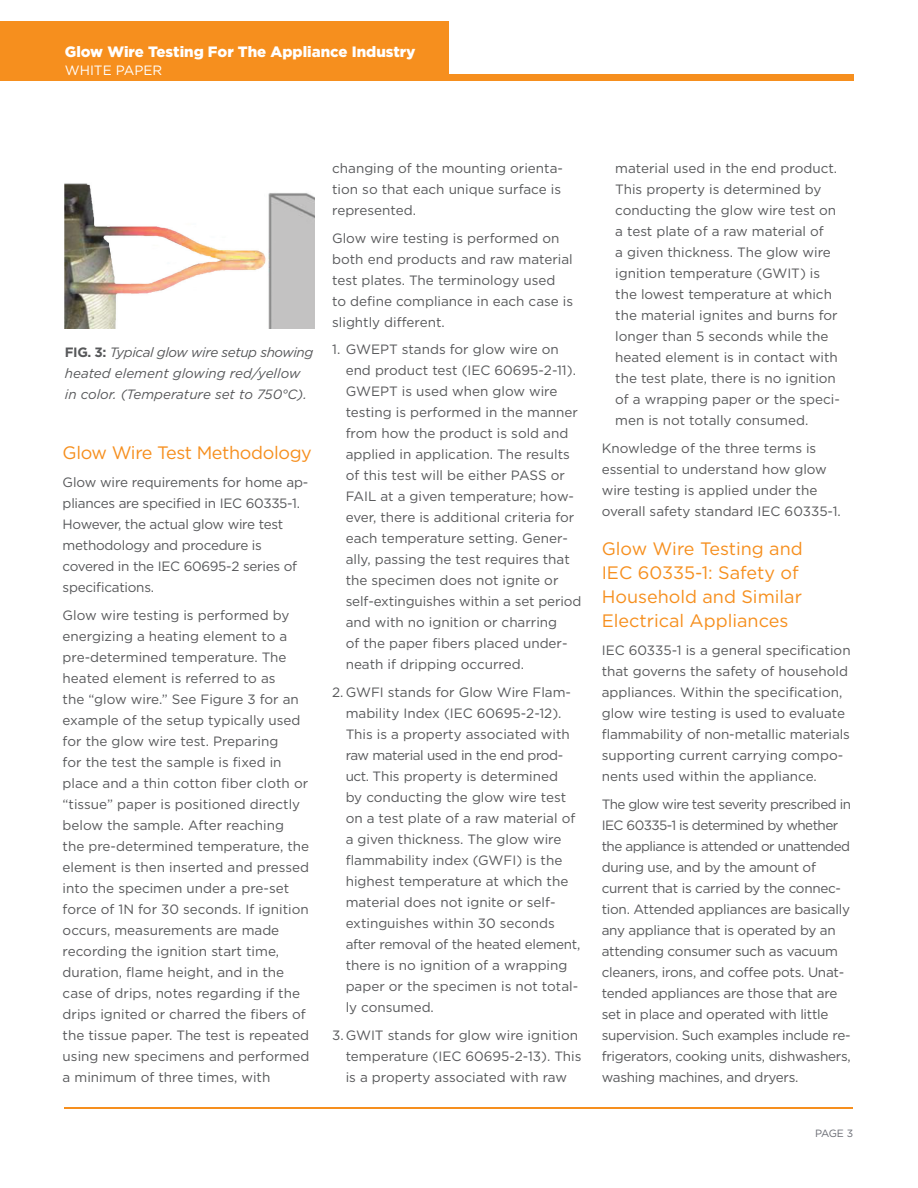
<style>
.page{position:relative;width:918px;height:1188px;background:#fff}
.page>*{position:absolute;margin:0;border:0;box-sizing:border-box;transform-origin:0 0}
.WP_Body_Copy_Subhead{font:18px/24px "Gotham";color:#f68f1e}
.WP_Body_Copy_Subhead-2{font:18px "Gotham";letter-spacing:-.02em;color:#f68f1e}
.WP_Header_Title{font:900 15px "Gotham";color:#fff}
.WP_Body_Copy{font:13.5px/21px "Gotham";color:#57585a}
.WP_Body_Copy-2{font:13.5px/21px "Gotham";letter-spacing:-.02em;color:#57585a}
.WP_Body_Copy-3{font:italic 13.5px/21px "Gotham";letter-spacing:-.01em;color:#57585a}
.WP_Header_Subtitle{font:13.5px "Gotham";color:#fff}
.WP_Page_Number{font:10.5px "Gotham";color:#696b73}
.s1{font-weight:700;font-style:normal}
</style>
<div class="page">
<div style="left:0;top:21px;width:449px;height:56px;background:#f68f1e"></div>
<div style="left:0;top:75px;width:853px;height:6px;background:#f68f1e"></div>
<hr style="left:65px;top:1107px;width:788px;height:1px;background:#f68f1e">
<img style="left:65px;top:183px;width:249px;height:146px">
<p class="WP_Header_Title" style="left:65px;top:41px;width:352px">Glow Wire Testing For The Appliance Industry</p>
<p class="WP_Header_Subtitle" style="left:65px;top:61px;width:99px">WHITE PAPER</p>
<p class="WP_Body_Copy-3" style="left:65px;top:342px;width:250px"><span class="s1">FIG. 3:</span> Typical glow wire setup showing heated element glowing red/yellow in color. (Temperature set to 750°C).</p>
<p class="WP_Body_Copy_Subhead-2" style="left:63px;top:441px;width:251px">Glow Wire Test Methodology</p>
<p class="WP_Body_Copy-2" style="left:63px;top:471px;width:247px">Glow wire requirements for home ap&shy;pliances are specified in IEC 60335-1.<br>However, the actual glow wire test methodology and procedure is covered in the IEC 60695-2 series of specifications.</p>
<p class="WP_Body_Copy" style="left:63px;top:604px;width:248px">Glow wire testing is performed by energizing a heating element to a pre-determined temperature. The heated element is referred to as<br>the “glow wire.” See Figure 3 for an example of the setup typically used for the glow wire test. Preparing<br>for the test the sample is fixed in place and a thin cotton fiber cloth or “tissue” paper is positioned directly below the sample. After reaching<br>the pre-determined temperature, the element is then inserted and pressed into the specimen under a pre-set force of 1N for 30 seconds. If ignition occurs, measurements are made recording the ignition start time, duration, flame height, and in the case of drips, notes regarding if the drips ignited or charred the fibers of the tissue paper. The test is repeated using new specimens and performed a minimum of three times, with</p>
<p class="WP_Body_Copy" style="left:332px;top:157px;width:232px">changing of the mounting orienta&shy;tion so that each unique surface is represented.</p>
<p class="WP_Body_Copy" style="left:332px;top:227px;width:243px">Glow wire testing is performed on both end products and raw material test plates. The terminology used<br>to define compliance in each case is slightly different.</p>
<p class="WP_Body_Copy" style="left:346px;top:339px;width:237px;text-indent:-14px">1. GWEPT stands for glow wire on end product test (IEC 60695-2-11).<br>GWEPT is used when glow wire testing is performed in the manner from how the product is sold and applied in application. The results of this test will be either PASS or FAIL at a given temperature; how&shy;ever, there is additional criteria for each temperature setting. Gener&shy;ally, passing the test requires that the specimen does not ignite or self-extinguishes within a set period and with no ignition or charring<br>of the paper fibers placed under&shy;neath if dripping occurred.</p>
<p class="WP_Body_Copy" style="left:346px;top:681px;width:236px;text-indent:-14px">2. GWFI stands for Glow Wire Flam&shy;mability Index (IEC 60695-2-12).<br>This is a property associated with raw material used in the end prod&shy;uct. This property is determined<br>by conducting the glow wire test on a test plate of a raw material of a given thickness. The glow wire flammability index (GWFI) is the highest temperature at which the material does not ignite or self&shy;extinguishes within 30 seconds after removal of the heated element, there is no ignition of a wrapping paper or the specimen is not total&shy;ly consumed.</p>
<p class="WP_Body_Copy" style="left:346px;top:1024px;width:237px;text-indent:-14px">3.GWIT stands for glow wire ignition temperature (IEC 60695-2-13). This is a property associated with raw</p>
<p class="WP_Body_Copy" style="left:615px;top:157px;width:226px">material used in the end product.<br>This property is determined by conducting the glow wire test on a test plate of a raw material of<br>a given thickness. The glow wire ignition temperature (GWIT) is the lowest temperature at which the material ignites and burns for longer than 5 seconds while the heated element is in contact with the test plate, there is no ignition of a wrapping paper or the speci&shy;men is not totally consumed.</p>
<p class="WP_Body_Copy" style="left:602px;top:437px;width:241px">Knowledge of the three terms is essential to understand how glow wire testing is applied under the overall safety standard IEC 60335-1.</p>
<p class="WP_Body_Copy_Subhead" style="left:602px;top:536px;width:202px">Glow Wire Testing and<br>IEC 60335-1: Safety of<br>Household and Similar<br>Electrical Appliances</p>
<p class="WP_Body_Copy" style="left:602px;top:639px;width:250px">IEC 60335-1 is a general specification that governs the safety of household appliances. Within the specification, glow wire testing is used to evaluate flammability of non-metallic materials supporting current carrying compo&shy;nents used within the appliance.</p>
<p class="WP_Body_Copy-2" style="left:602px;top:793px;width:251px">The glow wire test severity prescribed in IEC 60335-1 is determined by whether the appliance is attended or unattended during use, and by the amount of current that is carried by the connec&shy;tion. Attended appliances are basically any appliance that is operated by an attending consumer such as vacuum cleaners, irons, and coffee pots. Unat&shy;tended appliances are those that are set in place and operated with little supervision. Such examples include re&shy;frigerators, cooking units, dishwashers, washing machines, and dryers.</p>
<p class="WP_Page_Number" style="left:815px;top:1127px;width:39px">PAGE 3</p>
</div>
